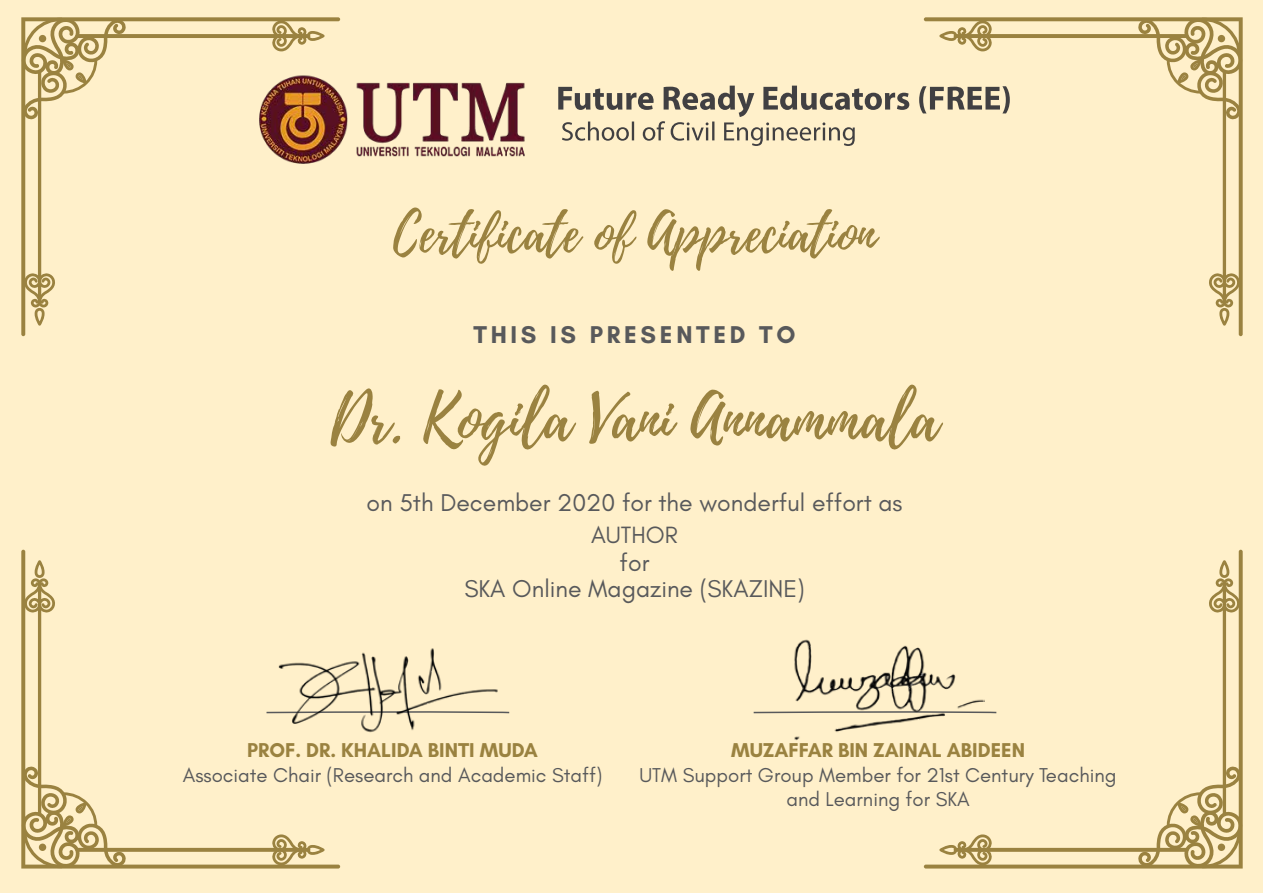
<style>
.page{position:relative;width:1263px;height:893px;background:#fff0ca}
.page>*{position:absolute;margin:0;border:0;box-sizing:border-box;transform-origin:0 0}
.t1{font:63px "Playlist Script";color:#9a8240}
.t2{font:52.5px "Playlist Script";color:#9a8240}
.t3{font:24.75px "Glacial Indifference";color:#58595b}
.t4{font:700 24.75px "Glacial Indifference";letter-spacing:.15em;color:#58595b}
.t5{font:24px "Glacial Indifference";color:#58595b}
.t6{font:20.4px/24.5px "Glacial Indifference";color:#58595b;text-align:center}
.t7{font:700 20.4px "Glacial Indifference";color:#9a8240}
</style>
<div class="page">
<svg style="left:924px;top:17px;width:319px;height:319px"></svg>
<hr style="left:954px;top:34px;width:234px;height:4px;background:#9a8240;border-radius:2px">
<hr style="left:1223px;top:70px;width:3px;height:234px;background:#9a8240;border-radius:2px">
<svg style="left:1138px;top:18px;width:104px;height:102px"></svg>
<svg style="left:939px;top:20px;width:53px;height:31px"></svg>
<svg style="left:1208px;top:273px;width:32px;height:53px"></svg>
<svg style="left:21px;top:17px;width:319px;height:319px"></svg>
<hr style="left:76px;top:34px;width:234px;height:4px;background:#9a8240;border-radius:2px">
<hr style="left:38px;top:70px;width:3px;height:234px;background:#9a8240;border-radius:2px">
<svg style="left:22px;top:18px;width:104px;height:102px"></svg>
<svg style="left:272px;top:20px;width:53px;height:31px"></svg>
<svg style="left:24px;top:273px;width:32px;height:53px"></svg>
<svg style="left:924px;top:550px;width:319px;height:318px"></svg>
<svg style="left:954px;top:848px;width:234px;height:4px"></svg>
<hr style="left:1223px;top:582px;width:3px;height:234px;background:#9a8240;border-radius:2px">
<svg style="left:1138px;top:766px;width:104px;height:102px"></svg>
<svg style="left:939px;top:834px;width:53px;height:32px"></svg>
<svg style="left:1208px;top:560px;width:32px;height:53px"></svg>
<svg style="left:21px;top:550px;width:319px;height:318px"></svg>
<svg style="left:76px;top:848px;width:234px;height:4px"></svg>
<hr style="left:38px;top:582px;width:3px;height:234px;background:#9a8240;border-radius:2px">
<svg style="left:22px;top:766px;width:104px;height:102px"></svg>
<svg style="left:272px;top:834px;width:53px;height:32px"></svg>
<svg style="left:24px;top:560px;width:32px;height:53px"></svg>
<img style="left:244px;top:51px;width:782px;height:133px">
<svg style="left:265px;top:711px;width:245px;height:3px"></svg>
<svg style="left:753px;top:711px;width:245px;height:3px"></svg>
<img style="left:786px;top:633px;width:199px;height:112px">
<img style="left:278px;top:642px;width:222px;height:96px">
<h2 class="t2" style="left:393px;top:196px;width:484px">Certificate of Appreciation</h2>
<p class="t4" style="left:473px;top:319px;width:324px">THIS IS PRESENTED TO</p>
<h1 class="t1" style="left:331px;top:374px;width:609px">Dr. Kogila Vani Annammala</h1>
<p class="t3" style="left:366px;top:489px;width:538px">on 5th December 2020 for the wonderful effort as</p>
<p class="t5" style="left:591px;top:522px;width:88px">AUTHOR</p>
<p class="t3" style="left:464px;top:575px;width:342px">SKA Online Magazine (SKAZINE)</p>
<p class="t3" style="left:620px;top:549px;width:31px">for</p>
<p class="t7" style="left:247px;top:737px;width:292px">PROF. DR. KHALIDA BINTI MUDA</p>
<p class="t6" style="left:183px;top:763px;width:421px">Associate Chair (Research and Academic Staff)</p>
<p class="t7" style="left:731px;top:737px;width:295px">MUZAFFAR BIN ZAINAL ABIDEEN</p>
<p class="t6" style="left:639px;top:763px;width:478px">UTM Support Group Member for 21st Century Teaching and Learning for SKA</p>
</div>
